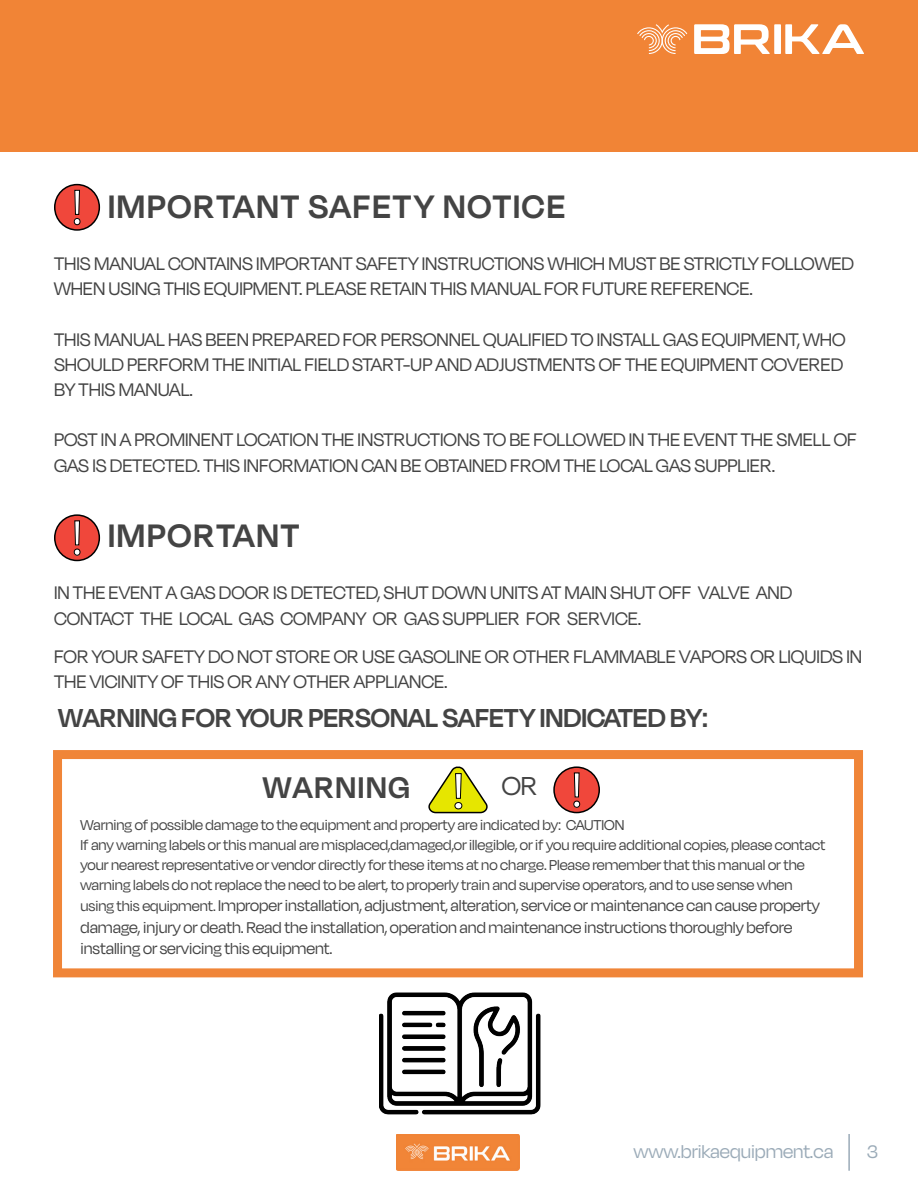
<style>
.page{position:relative;width:918px;height:1188px;background:#fff}
.page>*{position:absolute;margin:0;border:0;box-sizing:border-box;transform-origin:0 0}
.t1{font:51.6px "Myriad Pro";color:#fff;scale:1.14 1}
.t2{font:50.25px "Myriad Pro";color:#fff}
.t3{font:600 37.5px "Degular Display";letter-spacing:.05em;color:#444}
.t4{font:600 34.5px "Degular Display";letter-spacing:.05em;color:#444}
.t5{font:600 30px "Degular Display";color:#444}
.CHAPTER{font:30px "Degular Display";color:#444}
.t6{font:21px/25.2px "Degular Display";color:#444}
.t7{font:21px "Degular Display";color:#9babb8}
.t8{font:18px/21.6px "Degular Display";color:#444}
.t9{font:16.5px/19.8px "Degular Display";color:#444}
.s1{font-size:16.5px}
</style>
<div class="page">
<div style="left:0;top:0;width:918px;height:151px;background:#f18436"></div>
<div style="left:53px;top:750px;width:810px;height:227px;border:9px solid #f08538"></div>
<div style="left:55px;top:185px;width:44px;height:45px;background:#f0473b;border-radius:50%"></div>
<div style="left:54px;top:184px;width:46px;height:47px;border:2px solid #000;border-radius:50%"></div>
<svg style="left:428px;top:766px;width:60px;height:48px"></svg>
<div style="left:55px;top:515px;width:44px;height:45px;background:#f0473b;border-radius:50%"></div>
<div style="left:54px;top:514px;width:46px;height:47px;border:2px solid #000;border-radius:50%"></div>
<div style="left:554px;top:767px;width:45px;height:46px;background:#f0473b;border-radius:50%"></div>
<div style="left:553px;top:766px;width:47px;height:47px;border:2px solid #000;border-radius:50%"></div>
<img style="left:397px;top:1134px;width:123px;height:37px">
<hr style="left:848px;top:1134px;width:2px;height:37px;background:#9babb8">
<svg style="left:694px;top:24px;width:76px;height:30px"></svg>
<div style="left:774px;top:24px;width:7px;height:30px;background:#fff"></div>
<svg style="left:785px;top:24px;width:79px;height:30px"></svg>
<svg style="left:637px;top:24px;width:50px;height:30px"></svg>
<img style="left:380px;top:992px;width:161px;height:123px">
<h2 class="t2" style="left:71px;top:176px;width:13px">!</h2>
<p class="t3" style="left:108px;top:184px;width:459px">IMPORTANT SAFETY NOTICE</p>
<p class="t6" style="left:54px;top:250px;width:802px">THIS MANUAL CONTAINS IMPORTANT SAFETY INSTRUCTIONS WHICH MUST BE STRICTLY FOLLOWED<br>WHEN USING THIS EQUIPMENT. PLEASE RETAIN THIS MANUAL FOR FUTURE REFERENCE.</p>
<p class="t6" style="left:54px;top:326px;width:793px;text-align:justify">THIS MANUAL HAS BEEN PREPARED FOR PERSONNEL QUALIFIED TO INSTALL GAS EQUIPMENT, WHO SHOULD PERFORM THE INITIAL FIELD START-UP AND ADJUSTMENTS OF THE EQUIPMENT COVERED BY THIS MANUAL.</p>
<p class="t6" style="left:54px;top:427px;width:804px">POST IN A PROMINENT LOCATION THE INSTRUCTIONS TO BE FOLLOWED IN THE EVENT THE SMELL OF<br>GAS IS DETECTED. THIS INFORMATION CAN BE OBTAINED FROM THE LOCAL GAS SUPPLIER.</p>
<h2 class="t2" style="left:71px;top:507px;width:13px">!</h2>
<p class="t3" style="left:108px;top:514px;width:193px">IMPORTANT</p>
<p class="t6" style="left:54px;top:580px;width:740px">IN THE EVENT A GAS DOOR IS DETECTED, SHUT DOWN UNITS AT MAIN SHUT OFF VALVE AND<br>CONTACT THE LOCAL GAS COMPANY OR GAS SUPPLIER FOR SERVICE.</p>
<p class="t6" style="left:54px;top:644px;width:810px">FOR YOUR SAFETY DO NOT STORE OR USE GASOLINE OR OTHER FLAMMABLE VAPORS OR LIQUIDS IN<br>THE VICINITY OF THIS OR ANY OTHER APPLIANCE.</p>
<p class="t5" style="left:58px;top:700px;width:651px">WARNING FOR YOUR PERSONAL SAFETY INDICATED BY:</p>
<h2 class="t2" style="left:571px;top:759px;width:13px">!</h2>
<h1 class="t1" style="left:452px;top:759px;width:13px">!</h1>
<p class="t9" style="left:80px;top:815px;width:546px">Warning of possible damage to the equipment and property are indicated by: CAUTION</p>
<p class="t9" style="left:80px;top:835px;width:747px">If any warning labels or this manual are misplaced,damaged,or illegible, or if you require additional copies, please contact your nearest representative or vendor directly for these items at no charge. Please remember that this manual or the warning labels do not replace the need to be alert, to properly train and supervise operators, and to use sense when</p>
<p class="t8" style="left:80px;top:894px;width:741px"><span class="s1">using this equipment.</span> Improper installation, adjustment, alteration, service or maintenance can cause property damage, injury or death. Read the installation, operation and maintenance instructions thoroughly before installing or servicing this equipment.</p>
<p class="CHAPTER" style="left:502px;top:769px;width:37px">OR</p>
<p class="t4" style="left:263px;top:767px;width:148px">WARNING</p>
<p class="t7" style="left:634px;top:1139px;width:201px">www.brikaequipment.ca</p>
<p class="t7" style="left:867px;top:1139px;width:12px">3</p>
</div>
